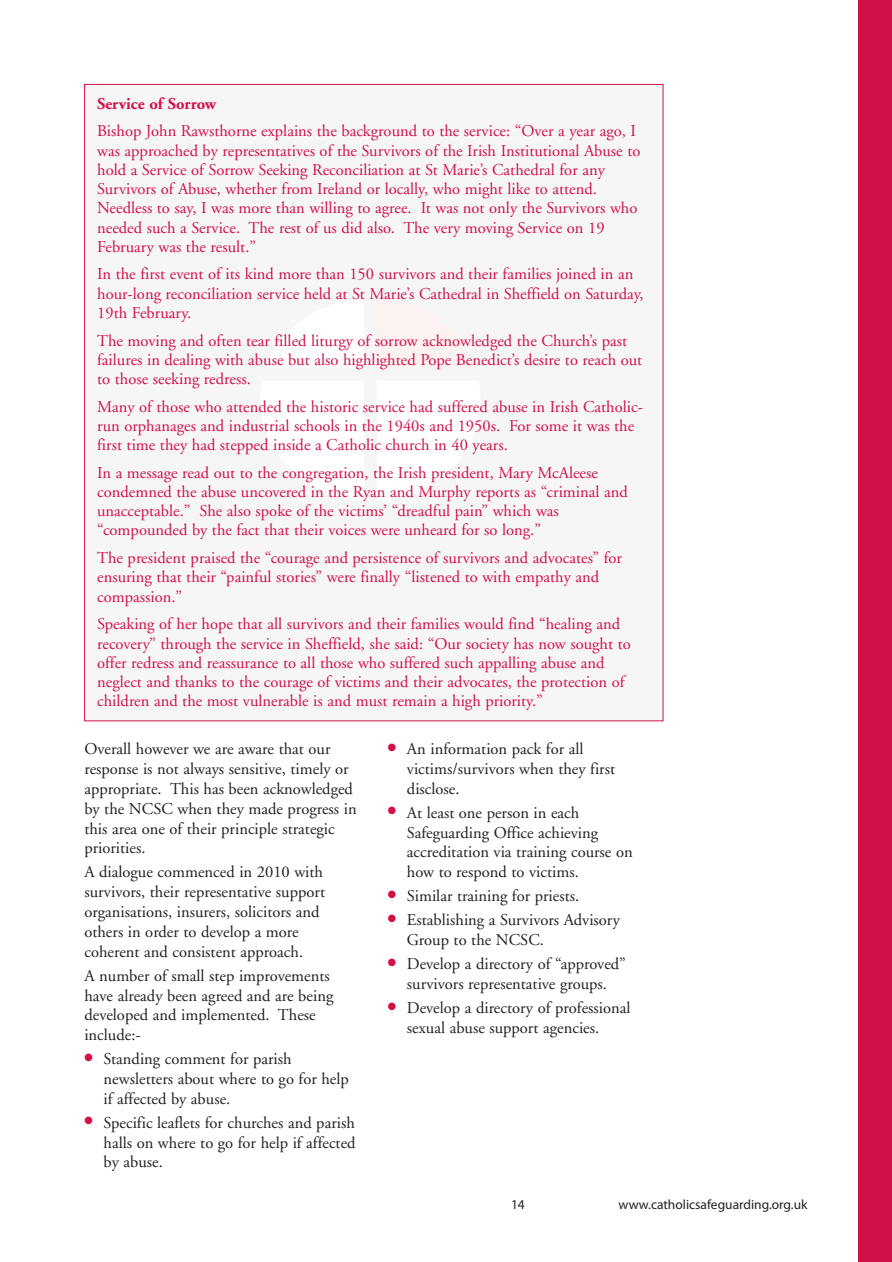
<style>
.page{position:relative;width:892px;height:1262px;background:#fff}
.page>*{position:absolute;margin:0;border:0;box-sizing:border-box;transform-origin:0 0}
.t1{font:16.5px/19.2px "Adobe Garamond";color:#d11048}
.t2{font:16.5px/19.8px "Adobe Garamond";color:#231f20}
.t3{font:13.5px "Myriad Pro";color:#231f20}
.s1{font-weight:700}
</style>
<div class="page">
<div style="left:858px;top:0;width:34px;height:1262px;background:#d11048"></div>
<div style="left:85px;top:85px;width:578px;height:635px;background:#f6f6f7"></div>
<p class="t1" style="left:97px;top:91px;width:540px;line-height:27.8px"><span class="s1">Service of Sorrow<br></span>Bishop John Rawsthorne explains the background to the service: “Over a year ago, I</p>
<p class="t1" style="left:97px;top:142px;width:545px">was approached by representatives of the Survivors of the Irish Institutional Abuse to hold a Service of Sorrow Seeking Reconciliation at St Marie’s Cathedral for any Survivors of Abuse, whether from Ireland or locally, who might like to attend.<br>Needless to say, I was more than willing to agree. It was not only the Survivors who needed such a Service. The rest of us did also. The very moving Service on 19<br>February was the result.”</p>
<p class="t1" style="left:97px;top:266px;width:548px">In the first event of its kind more than 150 survivors and their families joined in an hour-long reconciliation service held at St Marie’s Cathedral in Sheffield on Saturday,<br>19th February.</p>
<p class="t1" style="left:97px;top:332px;width:546px">The moving and often tear filled liturgy of sorrow acknowledged the Church’s past failures in dealing with abuse but also highlighted Pope Benedict’s desire to reach out to those seeking redress.</p>
<p class="t1" style="left:97px;top:398px;width:547px">Many of those who attended the historic service had suffered abuse in Irish Catholic&shy;run orphanages and industrial schools in the 1940s and 1950s. For some it was the first time they had stepped inside a Catholic church in 40 years.</p>
<p class="t1" style="left:97px;top:464px;width:532px">In a message read out to the congregation, the Irish president, Mary McAleese condemned the abuse uncovered in the Ryan and Murphy reports as “criminal and unacceptable.” She also spoke of the victims’ “dreadful pain” which was “compounded by the fact that their voices were unheard for so long.”</p>
<p class="t1" style="left:97px;top:550px;width:526px">The president praised the “courage and persistence of survivors and advocates” for ensuring that their “painful stories” were finally “listened to with empathy and compassion.”</p>
<p class="t1" style="left:97px;top:616px;width:535px">Speaking of her hope that all survivors and their families would find “healing and recovery” through the service in Sheffield, she said: “Our society has now sought to offer redress and reassurance to all those who suffered such appalling abuse and neglect and thanks to the courage of victims and their advocates, the protection of children and the most vulnerable is and must remain a high priority.”</p>
<p class="t2" style="left:84px;top:740px;width:274px">Overall however we are aware that our response is not always sensitive, timely or appropriate. This has been acknowledged by the NCSC when they made progress in this area one of their principle strategic priorities.</p>
<p class="t2" style="left:84px;top:863px;width:242px">A dialogue commenced in 2010 with survivors, their representative support organisations, insurers, solicitors and others in order to develop a more coherent and consistent approach.</p>
<p class="t2" style="left:84px;top:967px;width:250px">A number of small step improvements have already been agreed and are being developed and implemented. These include:-</p>
<p class="t2" style="left:104px;top:1050px;width:247px;text-indent:-19px"><sup>●</sup> Standing comment for parish newsletters about where to go for help if affected by abuse.</p>
<p class="t2" style="left:104px;top:1114px;width:254px;text-align:justify;text-indent:-19px"><sup>●</sup> Specific leaflets for churches and parish halls on where to go for help if affected by abuse.</p>
<p class="t2" style="left:407px;top:740px;width:210px;text-indent:-19px"><sup>●</sup> An information pack for all victims/survivors when they first disclose.</p>
<p class="t2" style="left:407px;top:804px;width:227px;text-indent:-19px"><sup>●</sup> At least one person in each<br>Safeguarding Office achieving accreditation via training course on how to respond to victims.</p>
<p class="t2" style="left:388px;top:887px;width:193px"><sup>●</sup> Similar training for priests.</p>
<p class="t2" style="left:407px;top:911px;width:214px;text-indent:-19px"><sup>●</sup> Establishing a Survivors Advisory<br>Group to the NCSC.</p>
<p class="t2" style="left:388px;top:955px;width:239px;text-align:center"><sup>●</sup> Develop a directory of “approved” survivors representative groups.</p>
<p class="t2" style="left:407px;top:999px;width:225px;text-indent:-19px"><sup>●</sup> Develop a directory of professional sexual abuse support agencies.</p>
<p class="t3" style="left:511px;top:1199px;width:15px">14</p>
<p class="t3" style="left:618px;top:1199px;width:190px">www.catholicsafeguarding.org.uk</p>
</div>
